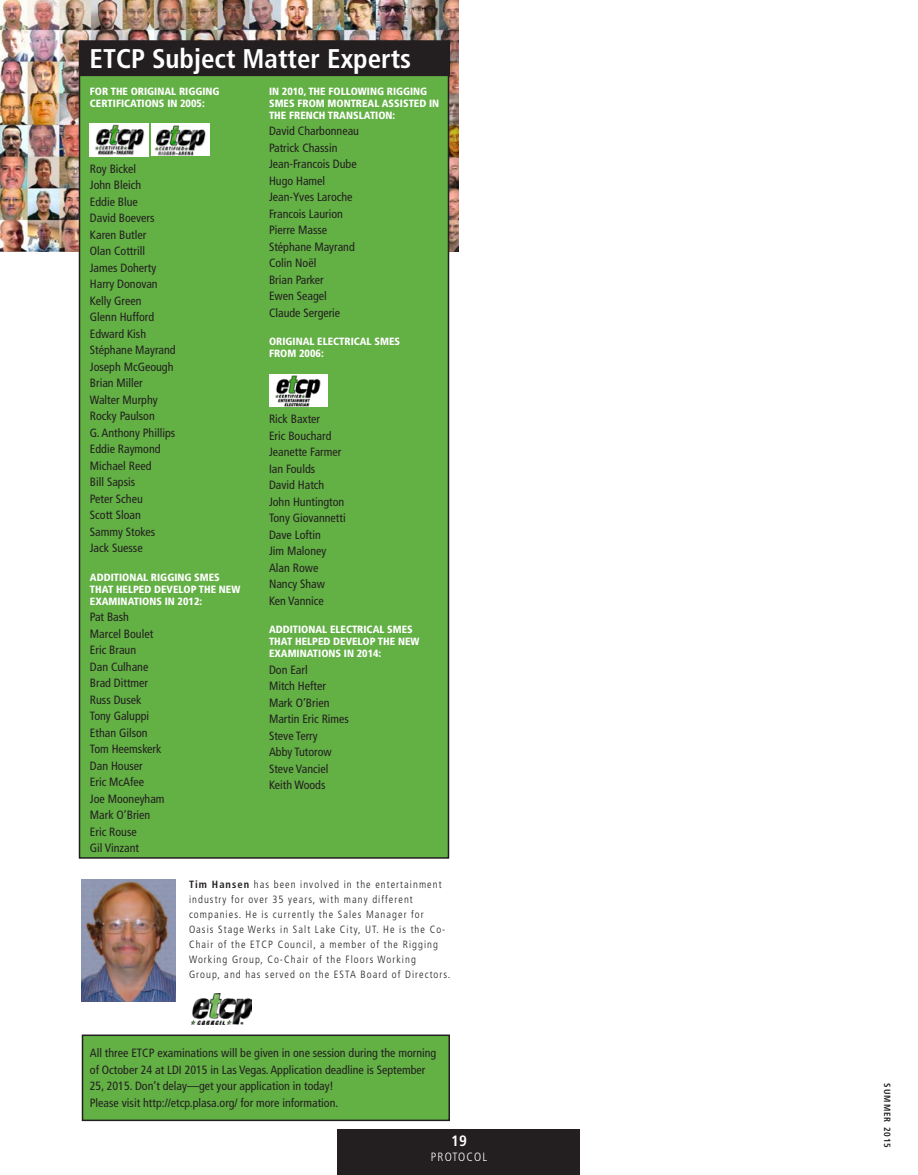
<style>
.page{position:relative;width:918px;height:1175px;background:#fff}
.page>*{position:absolute;margin:0;border:0;box-sizing:border-box;transform-origin:0 0}
.t1{font:700 condensed 27px "Frutiger";color:#fff}
.t2{font:700 condensed 15px "Frutiger";color:#fff}
.t3{font:condensed 12px/16.5px "Frutiger";color:#231f20}
.t4{font:300 condensed 12px "Frutiger";letter-spacing:.1em;color:#fff}
.t5{font:300 condensed 10.5px/15px "Frutiger";letter-spacing:.1em;color:#231f20}
.t6{font:900 condensed 10.5px/12px "Frutiger";color:#fff}
.t7{font:700 condensed 9px "Frutiger";letter-spacing:.1em;color:#231f20}
.s1{font-weight:700}
</style>
<div class="page">
<div style="left:338px;top:1129px;width:242px;height:45px;background:#231f20"></div>
<img style="left:81px;top:879px;width:95px;height:122px">
<img style="left:0;top:0;width:459px;height:251px">
<div style="left:80px;top:41px;width:368px;height:817px;background:#63b045"></div>
<div style="left:79px;top:40px;width:370px;height:818px;border:2px solid #231f20"></div>
<div style="left:83px;top:44px;width:364px;height:29px;background:#231f20"></div>
<div style="left:80px;top:41px;width:370px;height:35px;border:6px solid #231f20"></div>
<img style="left:90px;top:123px;width:58px;height:33px">
<div style="left:151px;top:123px;width:58px;height:33px;background:#fff"></div>
<img style="left:154px;top:125px;width:52px;height:30px">
<div style="left:269px;top:374px;width:58px;height:33px;background:#fff"></div>
<img style="left:275px;top:375px;width:46px;height:32px">
<img style="left:192px;top:994px;width:59px;height:30px">
<div style="left:82px;top:1035px;width:367px;height:85px;background:#63b045"></div>
<div style="left:82px;top:1034px;width:368px;height:87px;border:2px solid #231f20"></div>
<h1 class="t1" style="left:90px;top:43px;width:323px">ETCP Subject Matter Experts</h1>
<p class="t6" style="left:90px;top:85px;width:131px">FOR THE ORIGINAL RIGGING<br>CERTIFIC</p>
<p class="t6" style="left:130px;top:97px;width:76px">ATIONS IN 2005:</p>
<p class="t3" style="left:90px;top:160px;width:87px">Roy Bickel<br>John Bleich<br>Eddie Blue<br>David Boevers<br>Karen Butler<br>Olan Cottrill<br>James Doherty<br>Harry Donovan<br>Kelly Green<br>Glenn Hufford<br>Edward Kish<br>Stéphane Mayrand<br>Joseph McGeough<br>Brian Miller<br>Walter Murphy<br>Rocky Paulson<br>G. Anthony Phillips<br>Eddie Raymond<br>Michael Reed<br>Bill Sapsis<br>Peter Scheu<br>Scott Sloan<br>Sammy Stokes<br>Jack Suesse</p>
<p class="t6" style="left:90px;top:571px;width:7px">ADDITIO</p>
<p class="t6" style="left:129px;top:571px;width:91px">NAL RIGGING SMES</p>
<p class="t6" style="left:90px;top:583px;width:40px">THAT HELPED</p>
<p class="t6" style="left:154px;top:583px;width:7px">DEVELOP</p>
<p class="t6" style="left:90px;top:583px;width:152px;text-indent:109px">THE NEW<br>EXAMINATIONS IN 2012:</p>
<p class="t3" style="left:90px;top:609px;width:76px">Pat Bash<br>Marcel Boulet<br>Eric Braun<br>Dan Culhane<br>Brad Dittmer<br>Russ Dusek<br>Tony Galuppi<br>Ethan Gilson<br>Tom Heemskerk<br>Dan Houser<br>Eric McAfee<br>Joe Mooneyham<br>Mark O’Brien<br>Eric Rouse<br>Gil Vinzant</p>
<p class="t6" style="left:269px;top:85px;width:67px">IN 2010, THE FOLLO</p>
<p class="t6" style="left:358px;top:85px;width:71px">WING RIGGING</p>
<p class="t6" style="left:269px;top:97px;width:36px">SMES FROM</p>
<p class="t6" style="left:328px;top:97px;width:68px">MONTREAL ASSISTED</p>
<p class="t6" style="left:429px;top:97px;width:12px">IN</p>
<p class="t6" style="left:269px;top:109px;width:128px">THE FRENCH TRANSLATION:</p>
<p class="t3" style="left:269px;top:123px;width:91px">David Charbonneau<br>Patrick Chassin<br>Jean-Francois Dube<br>Hugo Hamel<br>Jean-Yves Laroche<br>Francois Laurion<br>Pierre Masse<br>Stéphane Mayrand<br>Colin Noël<br>Brian Parker<br>Ewen Seagel<br>Claude Sergerie</p>
<p class="t6" style="left:269px;top:335px;width:60px">ORIGINAL ELECTRIC</p>
<p class="t6" style="left:360px;top:335px;width:41px">AL SMES</p>
<p class="t6" style="left:269px;top:347px;width:8px">FROM</p>
<p class="t6" style="left:299px;top:347px;width:26px">2006:</p>
<p class="t3" style="left:269px;top:411px;width:78px">Rick Baxter<br>Eric Bouchard<br>Jeanette Farmer<br>Ian Foulds<br>David Hatch<br>John Huntington<br>Tony Giovannetti<br>Dave Loftin<br>Jim Maloney<br>Alan Rowe<br>Nancy Shaw<br>Ken Vannice</p>
<p class="t6" style="left:269px;top:623px;width:7px">ADDITIO</p>
<p class="t6" style="left:309px;top:623px;width:34px">NAL ELECTRIC</p>
<p class="t6" style="left:373px;top:623px;width:41px">AL SMES</p>
<p class="t6" style="left:269px;top:635px;width:40px">THAT HELPED</p>
<p class="t6" style="left:333px;top:635px;width:7px">DEVELOP</p>
<p class="t6" style="left:269px;top:635px;width:152px;text-indent:109px">THE NEW<br>EXAMI NATIONS IN 2014:</p>
<p class="t3" style="left:269px;top:661px;width:81px">Don Earl<br>Mitch Hefter<br>Mark O’Brien<br>Martin Eric Rimes<br>Steve Terry<br>Abby Tutorow<br>Steve Vanciel<br>Keith Woods</p>
<p class="t5" style="left:189px;top:876px;width:263px"><span class="s1">Tim Hansen</span> has been involved in the entertainment industry for over 35 years, with many different companies. He is currently the Sales Manager for Oasis Stage Werks in Salt Lake City, UT. He is the Co-Chair of the ETCP Council, a member of the Rigging Working Group, Co-Chair of the Floors Working<br>Group, and has served on the ESTA Board of Directors.</p>
<p class="t3" style="left:90px;top:1044px;width:348px">All three ETCP examinations will be given in one session during the morning of October 24 at LDI 2015 in Las Vegas. Application deadline is September 25, 2015. Don’t delay—get your application in today!<br>Please visit http://etcp.plasa.org/ for more information.</p>
<p class="t2" style="left:451px;top:1132px;width:17px">19</p>
<p class="t4" style="left:431px;top:1150px;width:58px">PROTOCOL</p>
<p class="t7" style="left:893px;top:1083px;width:66px;rotate:90deg">summer 2015</p>
</div>
